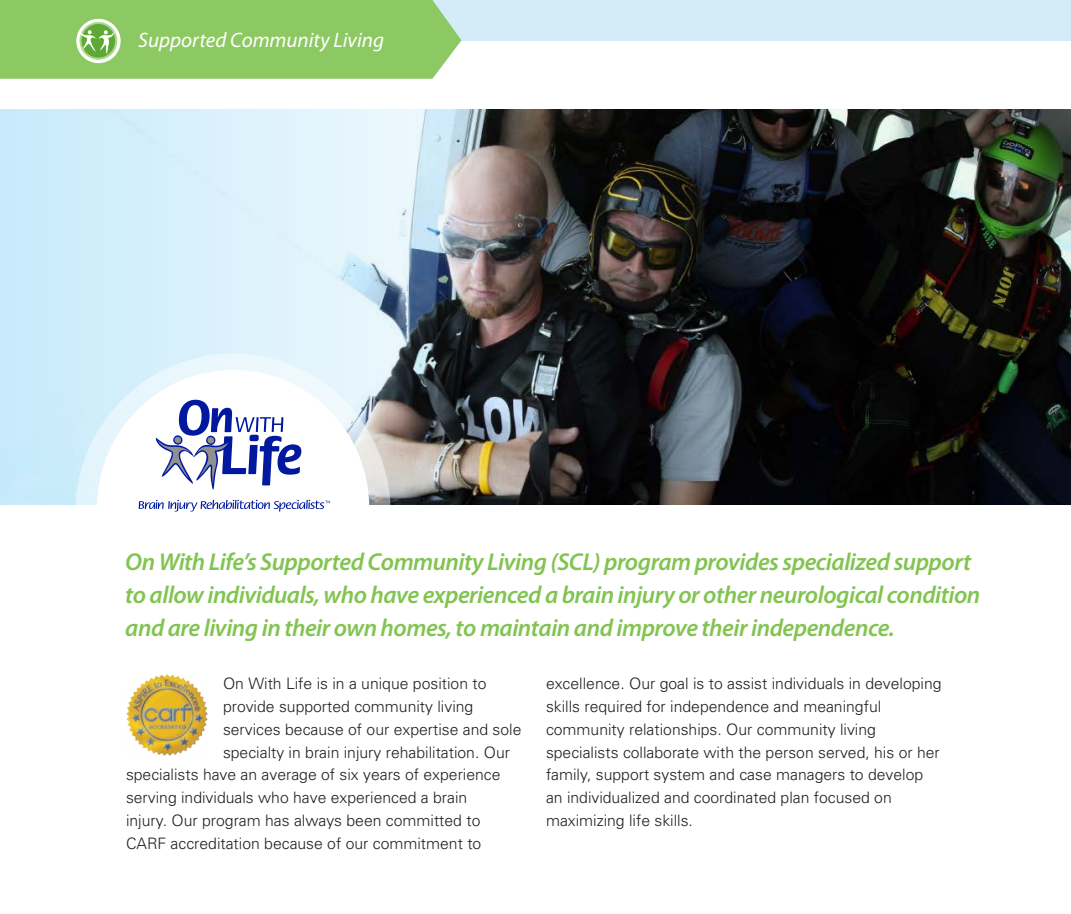
<style>
.page{position:relative;width:1071px;height:914px;background:#fff}
.page>*{position:absolute;margin:0;border:0;box-sizing:border-box;transform-origin:0 0}
.t1{font:italic 600 24.5px/33.2px "Myriad Pro";letter-spacing:-.02em;color:#82c451}
.t2{font:italic 21px "Myriad Pro";color:#fff}
.t3{font:300 15.75px/22.8px "Univers";color:#231f20}
</style>
<div class="page">
<div style="left:0;top:0;width:1071px;height:40px;background:#d3ecf7"></div>
<svg style="left:0;top:0;width:461px;height:79px;background:#91ca69"></svg>
<img style="left:624px;top:109px;width:447px;height:396px">
<img style="left:0;top:109px;width:624px;height:396px">
<svg style="left:75px;top:353px;width:316px;height:159px;background:#d8e7ee"></svg>
<img style="left:127px;top:674px;width:80px;height:81px">
<svg style="left:97px;top:370px;width:272px;height:141px"></svg>
<p class="t2" style="left:138px;top:29px;width:247px">Supported Community Living</p>
<p class="t1" style="left:125px;top:545px;width:857px">On With Life’s Supported Community Living (SCL) program provides specialized support to allow individuals, who have experienced a brain injury or other neurological condition and are living in their own homes, to maintain and improve their independence.</p>
<p class="t3" style="left:223px;top:672px;width:265px">On With Life is in a unique position to</p>
<p class="t3" style="left:223px;top:695px;width:252px">provide supported community living</p>
<p class="t3" style="left:223px;top:718px;width:300px">services because of our expertise and sole</p>
<p class="t3" style="left:223px;top:740px;width:289px">specialty in brain injury rehabilitation. Our</p>
<p class="t3" style="left:126px;top:763px;width:376px">specialists have an average of six years of experience</p>
<p class="t3" style="left:126px;top:786px;width:343px">serving individuals who have experienced a brain</p>
<p class="t3" style="left:126px;top:809px;width:356px">injury. Our program has always been committed to</p>
<p class="t3" style="left:126px;top:831px;width:357px">CARF accreditation because of our commitment to</p>
<p class="t3" style="left:546px;top:672px;width:397px">excellence. Our goal is to assist individuals in developing skills required for independence and meaningful community relationships. Our community living specialists collaborate with the person served, his or her family, support system and case managers to develop an individualized and coordinated plan focused on maximizing life skills.</p>
</div>
